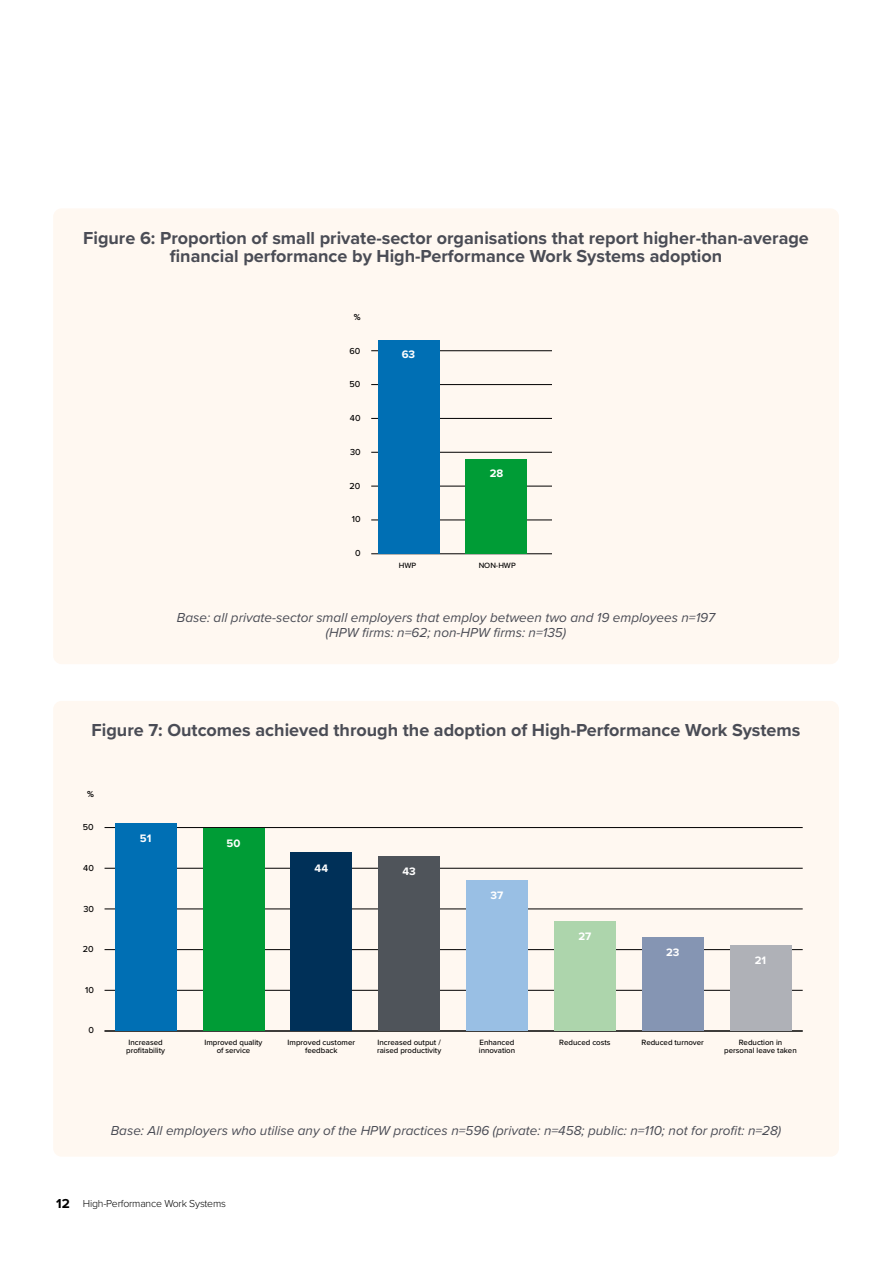
<style>
.page{position:relative;width:893px;height:1263px;background:#fff}
.page>*{position:absolute;margin:0;border:0;box-sizing:border-box;transform-origin:0 0}
.t1{font:700 18px/18.6px "Proxima Nova";color:#4a4c55;text-align:center}
.t2{font:italic 13.5px/15.6px "Proxima Nova";color:#4a4c55;text-align:center}
.t3{font:700 11.25px "Proxima Nova";color:#fff}
.t4{font:300 10.5px "Proxima Nova";letter-spacing:-.02em;color:#000}
.t5{font:500 9px "Proxima Nova";color:#000}
.t6{font:700 9px "Proxima Nova";color:#000}
.t7{font:500 7.95px/7.4px "Proxima Nova";color:#000}
.s1{font-weight:700;font-size:13.5px}
</style>
<div class="page">
<div style="left:53px;top:701px;width:786px;height:456px;background:#fff8f1;border-radius:9px"></div>
<div style="left:53px;top:208px;width:786px;height:456px;background:#fff8f1;border-radius:9px"></div>
<hr style="left:105px;top:990px;width:698px;height:1px;background:#000">
<hr style="left:105px;top:949px;width:698px;height:1px;background:#000">
<hr style="left:105px;top:909px;width:698px;height:1px;background:#000">
<hr style="left:105px;top:868px;width:698px;height:1px;background:#000">
<hr style="left:105px;top:827px;width:698px;height:1px;background:#000">
<hr style="left:105px;top:1031px;width:698px;height:1px;background:#000">
<div style="left:115px;top:823px;width:62px;height:208px;background:#006fb4"></div>
<div style="left:203px;top:828px;width:61px;height:203px;background:#009c36"></div>
<div style="left:290px;top:852px;width:62px;height:179px;background:#003058"></div>
<div style="left:378px;top:856px;width:62px;height:175px;background:#4f545a"></div>
<div style="left:466px;top:880px;width:62px;height:151px;background:#99bfe4"></div>
<div style="left:554px;top:921px;width:62px;height:110px;background:#add5ac"></div>
<div style="left:642px;top:937px;width:62px;height:94px;background:#8595b3"></div>
<div style="left:730px;top:945px;width:61px;height:86px;background:#afb1b7"></div>
<hr style="left:371px;top:553px;width:181px;height:1px;background:#000">
<hr style="left:371px;top:520px;width:181px;height:1px;background:#000">
<hr style="left:371px;top:486px;width:181px;height:1px;background:#000">
<hr style="left:371px;top:452px;width:181px;height:1px;background:#000">
<hr style="left:371px;top:418px;width:181px;height:1px;background:#000">
<hr style="left:371px;top:384px;width:181px;height:1px;background:#000">
<hr style="left:371px;top:350px;width:181px;height:1px;background:#000">
<div style="left:378px;top:340px;width:61px;height:214px;background:#006fb4"></div>
<div style="left:466px;top:459px;width:61px;height:95px;background:#009c36"></div>
<p class="t1" style="left:83px;top:230px;width:727px">Figure 6: Proportion of small private-sector organisations that report higher-than-average financial performance by High-Performance Work Systems adoption</p>
<p class="t6" style="left:354px;top:313px;width:8px">%</p>
<p class="t5" style="left:349px;top:347px;width:12px">60</p>
<p class="t5" style="left:349px;top:381px;width:12px">50</p>
<p class="t5" style="left:350px;top:414px;width:12px">40</p>
<p class="t5" style="left:350px;top:448px;width:12px">30</p>
<p class="t5" style="left:350px;top:482px;width:12px">20</p>
<p class="t5" style="left:352px;top:515px;width:10px">10</p>
<p class="t5" style="left:355px;top:549px;width:7px">0</p>
<p class="t3" style="left:402px;top:349px;width:15px">63</p>
<p class="t3" style="left:490px;top:469px;width:15px">28</p>
<p class="t7" style="left:399px;top:562px;width:19px">HWP</p>
<p class="t7" style="left:479px;top:562px;width:39px">NON-HWP</p>
<p class="t2" style="left:177px;top:610px;width:540px">Base: all private-sector small employers that employ between two and 19 employees n=197 (HPW firms: n=62; non-HPW firms: n=135)</p>
<p class="t1" style="left:92px;top:722px;width:710px">Figure 7: Outcomes achieved through the adoption of High-Performance Work Systems</p>
<p class="t6" style="left:87px;top:790px;width:8px">%</p>
<p class="t5" style="left:83px;top:823px;width:12px">50</p>
<p class="t5" style="left:83px;top:864px;width:12px">40</p>
<p class="t5" style="left:83px;top:905px;width:12px">30</p>
<p class="t5" style="left:83px;top:945px;width:12px">20</p>
<p class="t5" style="left:85px;top:986px;width:10px">10</p>
<p class="t5" style="left:88px;top:1026px;width:7px">0</p>
<p class="t3" style="left:140px;top:833px;width:13px">51</p>
<p class="t7" style="left:126px;top:1039px;width:40px">Increased profitability</p>
<p class="t3" style="left:227px;top:838px;width:15px">50</p>
<p class="t3" style="left:315px;top:863px;width:15px">44</p>
<p class="t3" style="left:402px;top:866px;width:15px">43</p>
<p class="t3" style="left:491px;top:891px;width:14px">37</p>
<p class="t7" style="left:204px;top:1039px;width:60px;text-align:center">Improved quality of service</p>
<p class="t7" style="left:288px;top:1039px;width:69px;text-align:center">Improved customer feedback</p>
<p class="t7" style="left:377px;top:1039px;width:66px">Increased output / raised productivity</p>
<p class="t7" style="left:479px;top:1039px;width:38px">Enhanced innovation</p>
<p class="t3" style="left:578px;top:932px;width:14px">27</p>
<p class="t7" style="left:559px;top:1039px;width:53px">Reduced costs</p>
<p class="t3" style="left:666px;top:948px;width:15px">23</p>
<p class="t3" style="left:755px;top:955px;width:13px">21</p>
<p class="t7" style="left:641px;top:1039px;width:64px">Reduced turnover</p>
<p class="t7" style="left:724px;top:1039px;width:74px;text-align:center">Reduction in personal leave taken</p>
<p class="t2" style="left:111px;top:1123px;width:672px">Base: All employers who utilise any of the HPW practices n=596 (private: n=458; public: n=110; not for profit: n=28)</p>
<p class="t4" style="left:56px;top:1199px;width:171px"><span class="s1">12</span> High-Performance Work Systems</p>
</div>
